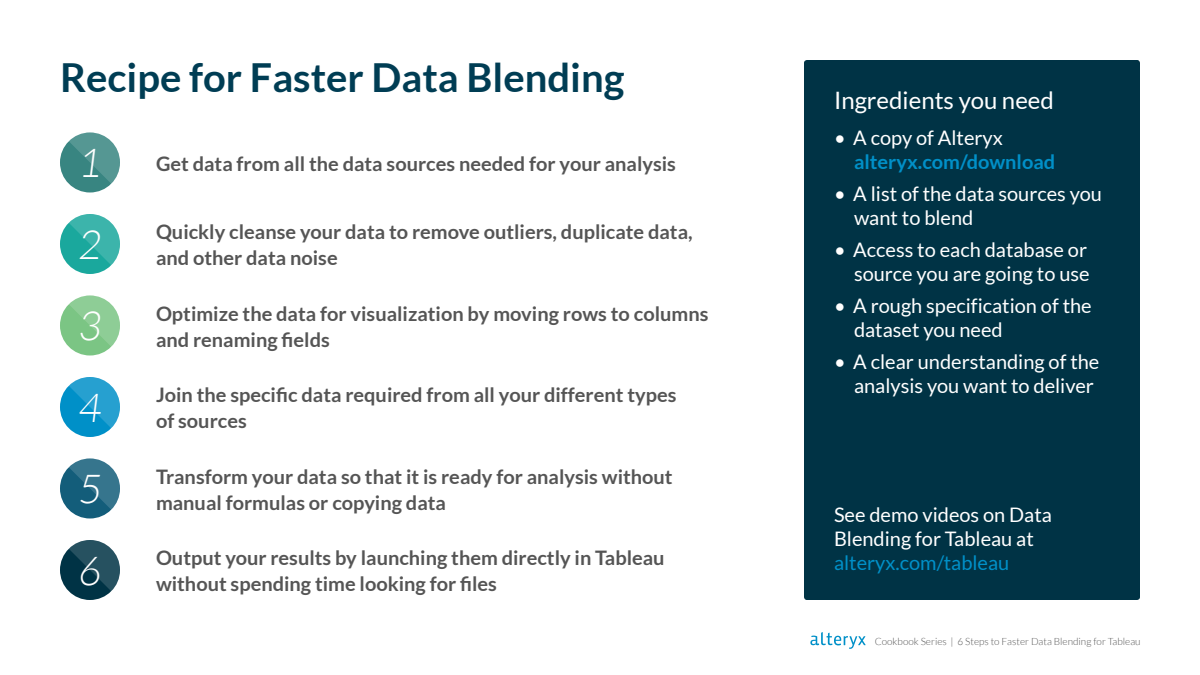
<style>
.page{position:relative;width:1200px;height:675px;background:#fff}
.page>*{position:absolute;margin:0;border:0;box-sizing:border-box;transform-origin:0 0}
.Header_2{font:700 40px "Lato";color:#003d54}
.Header_2-2{font:italic 300 40px "Lato";color:#fff}
.Header_3{font:24px "Lato";color:#fff}
.t1{font:700 20px/26px "Lato";color:#555}
.Bullets{font:20px/24px "Lato";color:#fff}
.Bullets-2{font:700 20px/24px "Lato";color:#0090c8}
.t2{font:300 10px "Lato";color:#555}
.s1{font-weight:400;color:#fff}
.s2{color:#0090c8}
</style>
<div class="page">
<svg style="left:810px;top:632px;width:56px;height:17px"></svg>
<div style="left:60px;top:132px;width:60px;height:60px;background:#388581;border-radius:50%"></div>
<svg style="left:69px;top:132px;width:51px;height:52px"></svg>
<div style="left:60px;top:214px;width:60px;height:60px;background:#1aa89d;border-radius:50%"></div>
<svg style="left:69px;top:214px;width:51px;height:51px"></svg>
<div style="left:60px;top:458px;width:60px;height:60px;background:#135d7a;border-radius:50%"></div>
<svg style="left:69px;top:458px;width:51px;height:52px"></svg>
<div style="left:60px;top:296px;width:60px;height:60px;background:#7bc584;border-radius:50%"></div>
<svg style="left:69px;top:295px;width:51px;height:52px"></svg>
<div style="left:60px;top:377px;width:60px;height:60px;background:#0090c8;border-radius:50%"></div>
<svg style="left:69px;top:377px;width:51px;height:51px"></svg>
<div style="left:60px;top:540px;width:60px;height:60px;background:#003345;border-radius:50%"></div>
<svg style="left:69px;top:540px;width:51px;height:51px"></svg>
<div style="left:804px;top:60px;width:336px;height:540px;background:#003345;border-radius:3px"></div>
<p class="Header_2" style="left:60px;top:55px;width:566px">Recipe for Faster Data Blending</p>
<p class="Header_2-2" style="left:78px;top:141px;width:25px">1</p>
<p class="Header_2-2" style="left:78px;top:223px;width:25px">2</p>
<p class="Header_2-2" style="left:78px;top:304px;width:25px">3</p>
<p class="Header_2-2" style="left:78px;top:386px;width:25px">4</p>
<p class="Header_2-2" style="left:78px;top:467px;width:25px">5</p>
<p class="Header_2-2" style="left:78px;top:549px;width:25px">6</p>
<p class="t1" style="left:156px;top:150px;width:522px">Get data from all the data sources needed for your analysis</p>
<p class="t1" style="left:156px;top:218px;width:538px">Quickly cleanse your data to remove outliers, duplicate data, and other data noise</p>
<p class="t1" style="left:156px;top:300px;width:554px">Optimize the data for visualization by moving rows to columns and renaming fields</p>
<p class="t1" style="left:156px;top:381px;width:522px">Join the specific data required from all your different types of sources</p>
<p class="t1" style="left:156px;top:463px;width:518px">Transform your data so that it is ready for analysis without manual formulas or copying data</p>
<p class="t1" style="left:156px;top:544px;width:510px">Output your results by launching them directly in Tableau without spending time looking for files</p>
<p class="Header_3" style="left:834px;top:87px;width:221px">Ingredients you need</p>
<p class="Bullets-2" style="left:854px;top:126px;width:203px;text-indent:-20px"><span class="s1">• A copy of Alteryx </span>alteryx.com/download</p>
<p class="Bullets" style="left:854px;top:182px;width:249px;text-indent:-20px">• A list of the data sources you want to blend</p>
<p class="Bullets" style="left:834px;top:238px;width:257px;text-align:right">• Access to each database or source you are going to use</p>
<p class="Bullets" style="left:854px;top:294px;width:239px;text-indent:-20px">• A rough specification of the dataset you need</p>
<p class="Bullets" style="left:834px;top:350px;width:267px;text-align:right">• A clear understanding of the analysis you want to deliver</p>
<p class="Bullets" style="left:834px;top:503px;width:220px">See demo videos on Data<br>Blending for Tableau at <span class="s2">alteryx.com/tableau</span></p>
<p class="t2" style="left:875px;top:636px;width:267px">Cookbook Series | 6 Steps to Faster Data Blending for Tableau</p>
</div>
